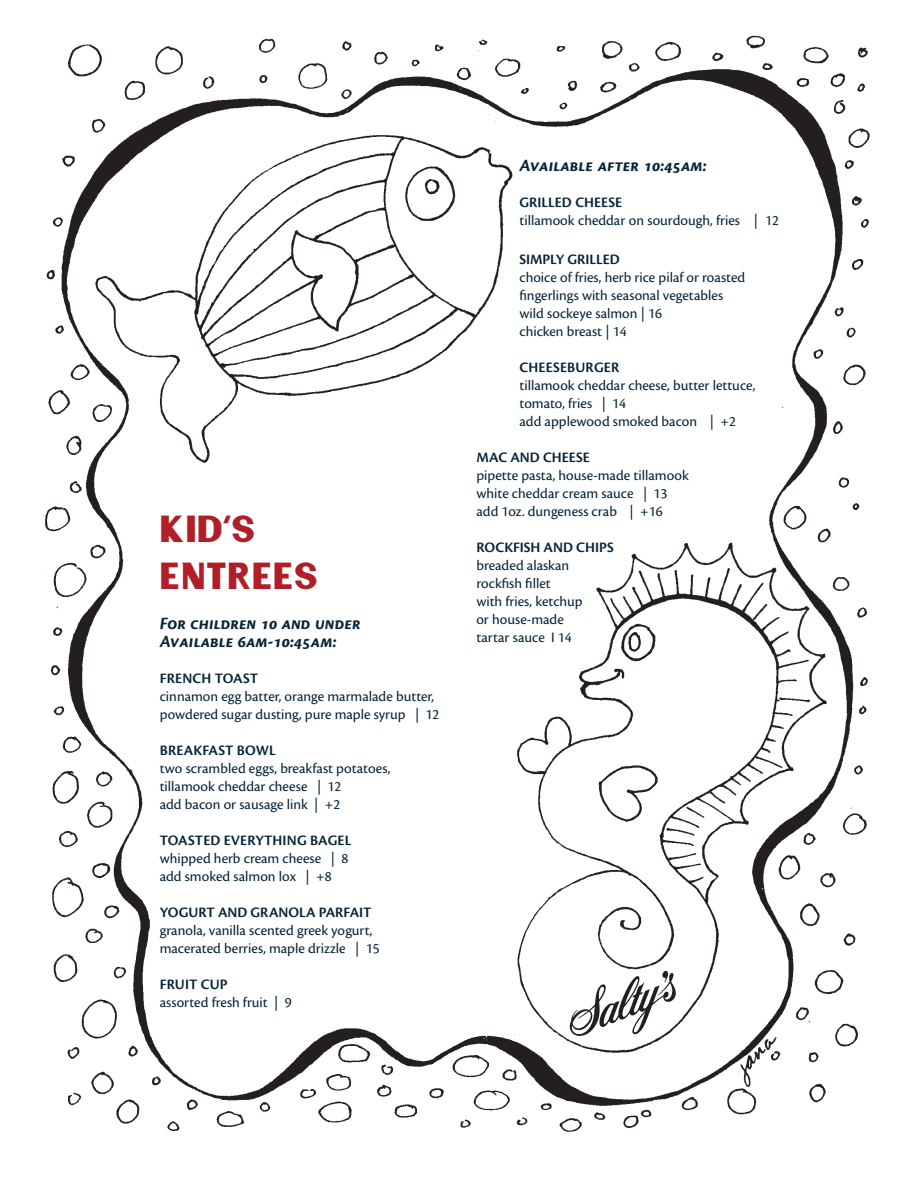
<style>
.page{position:relative;width:918px;height:1188px;background:#fff}
.page>*{position:absolute;margin:0;border:0;box-sizing:border-box;transform-origin:0 0}
.t1{font:37.5px "Milan";color:#b01e27}
.t2{font:italic 700 18px "Cronos Pro";color:#052438}
.t3{font:15px/18px "Cronos Pro";color:#052438}
.t4{font:600 15px "Cronos Pro";letter-spacing:.005em;color:#052438}
.s1{font-weight:600}
</style>
<div class="page">
<img style="left:45px;top:35px;width:825px;height:1097px">
<img style="left:562px;top:966px;width:121px;height:81px">
<p class="t1" style="left:160px;top:508px;width:98px">kID'S</p>
<p class="t1" style="left:160px;top:555px;width:160px">ENTREES</p>
<p class="t2" style="left:160px;top:613px;width:203px">For children 10 and under</p>
<p class="t2" style="left:160px;top:631px;width:178px">Available 6am-10:45am:</p>
<p class="t3" style="left:160px;top:670px;width:281px"><span class="s1">FRENCH TOAST<br></span>cinnamon egg batter, orange marmalade butter, powdered sugar dusting, pure maple syrup | 12</p>
<p class="t4" style="left:160px;top:742px;width:118px">BREAKFAST BOWL</p>
<p class="t3" style="left:160px;top:760px;width:232px">two scrambled eggs, breakfast potatoes, tillamook cheddar cheese | 12</p>
<p class="t3" style="left:160px;top:796px;width:182px">add bacon or sausage link | +2</p>
<p class="t4" style="left:160px;top:832px;width:193px">TOASTED EVERYTHING BAGEL</p>
<p class="t3" style="left:160px;top:850px;width:190px">whipped herb cream cheese | 8</p>
<p class="t3" style="left:160px;top:868px;width:174px">add smoked salmon lox | +8</p>
<p class="t4" style="left:160px;top:904px;width:213px">YOGURT AND GRANOLA PARFAIT</p>
<p class="t3" style="left:160px;top:922px;width:222px">granola, vanilla scented greek yogurt, macerated berries, maple drizzle | 15</p>
<p class="t4" style="left:160px;top:976px;width:69px">FRUIT CUP</p>
<p class="t3" style="left:160px;top:994px;width:134px">assorted fresh fruit | 9</p>
<p class="t2" style="left:519px;top:155px;width:189px">Available after 10:45am:</p>
<p class="t3" style="left:519px;top:193px;width:261px"><span class="s1">GRILLED CHEESE<br></span>tillamook cheddar on sourdough, fries | 12</p>
<p class="t4" style="left:519px;top:251px;width:102px">SIMPLY GRILLED</p>
<p class="t3" style="left:519px;top:269px;width:227px">choice of fries, herb rice pilaf or roasted</p>
<p class="t3" style="left:519px;top:287px;width:205px">fingerlings with seasonal vegetables</p>
<p class="t3" style="left:519px;top:305px;width:144px">wild sockeye salmon | 16</p>
<p class="t3" style="left:519px;top:323px;width:109px">chicken breast | 14</p>
<p class="t4" style="left:520px;top:359px;width:101px">CHEESEBURGER</p>
<p class="t3" style="left:519px;top:377px;width:237px">tillamook cheddar cheese, butter lettuce, tomato, fries | 14</p>
<p class="t3" style="left:519px;top:413px;width:218px">add applewood smoked bacon | +2</p>
<p class="t4" style="left:476px;top:449px;width:115px">MAC AND CHEESE</p>
<p class="t3" style="left:476px;top:467px;width:214px">pipette pasta, house-made tillamook white cheddar cream sauce | 13</p>
<p class="t3" style="left:476px;top:503px;width:188px">add 1oz. dungeness crab | +16</p>
<p class="t4" style="left:476px;top:539px;width:139px">ROCKFISH AND CHIPS</p>
<p class="t3" style="left:476px;top:557px;width:108px">breaded alaskan rockfish fillet<br>with fries, ketchup or house-made tartar sauce I 14</p>
</div>
